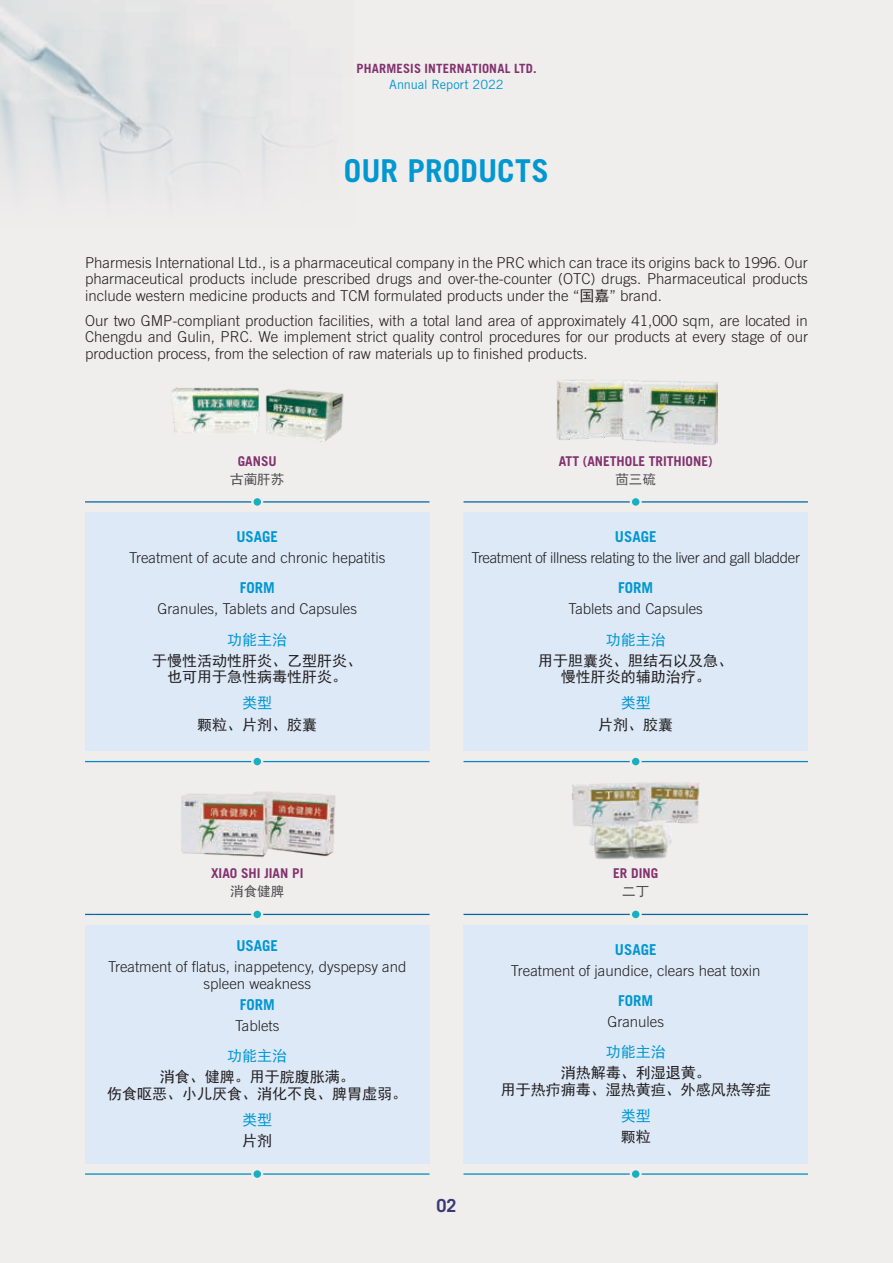
<style>
.page{position:relative;width:893px;height:1263px;background:#f0eded}
.page>*{position:absolute;margin:0;border:0;box-sizing:border-box;transform-origin:0 0}
.t1{font:700 31.5px "Trade Gothic LT Std";letter-spacing:.005em;color:#0197d1}
.t2{font:700 18px "Trade Gothic LT Std";color:#383b76}
.t3{font:300 15px/16.5px "Trade Gothic LT Std";color:#231f20;text-align:justify}
.t4{font:15px/16.5px "Sim Hei";color:#231f20;text-align:center}
.t5{font:300 15px "Trade Gothic LT Std";letter-spacing:-.025em;color:#231f20}
.t6{font:700 15px "Trade Gothic LT Std";color:#0197d1}
.t7{font:15px "Sim Hei";color:#0197d1}
.t8{font:700 13.5px "Trade Gothic LT Std";color:#82326e}
.t9{font:13.5px "Sim Hei";color:#4d4d4f}
.t10{font:700 12.75px "Trade Gothic LT Std";letter-spacing:.02em;color:#82326e}
.t11{font:12.75px "Trade Gothic LT Std";letter-spacing:-.005em;color:#0197d1}
.s1{font-family:"Sim Hei";font-weight:400}
</style>
<div class="page">
<img style="left:0;top:0;width:290px;height:198px">
<div style="left:85px;top:513px;width:344px;height:238px;background:#dde9f7"></div>
<img style="left:171px;top:387px;width:173px;height:55px">
<hr style="left:85px;top:501px;width:344px;height:2px;background:#0173b1">
<svg style="left:252px;top:497px;width:10px;height:10px"></svg>
<div style="left:251px;top:496px;width:12px;height:12px;border:2px solid #fff;border-radius:50%"></div>
<hr style="left:85px;top:761px;width:344px;height:1px;background:#0197d1">
<svg style="left:252px;top:757px;width:10px;height:9px"></svg>
<div style="left:251px;top:755px;width:12px;height:12px;border:2px solid #fff;border-radius:50%"></div>
<div style="left:463px;top:513px;width:345px;height:238px;background:#dde9f7"></div>
<img style="left:557px;top:380px;width:160px;height:64px">
<hr style="left:463px;top:501px;width:345px;height:2px;background:#0173b1">
<svg style="left:631px;top:497px;width:10px;height:10px"></svg>
<div style="left:630px;top:496px;width:12px;height:12px;border:2px solid #fff;border-radius:50%"></div>
<hr style="left:463px;top:761px;width:345px;height:1px;background:#0197d1">
<svg style="left:631px;top:757px;width:10px;height:9px"></svg>
<div style="left:630px;top:755px;width:12px;height:12px;border:2px solid #fff;border-radius:50%"></div>
<img style="left:572px;top:782px;width:128px;height:77px">
<div style="left:463px;top:925px;width:345px;height:238px;background:#dde9f7"></div>
<hr style="left:463px;top:914px;width:345px;height:1px;background:#0173b1">
<svg style="left:631px;top:909px;width:10px;height:10px"></svg>
<div style="left:630px;top:908px;width:12px;height:12px;border:2px solid #fff;border-radius:50%"></div>
<hr style="left:463px;top:1173px;width:345px;height:2px;background:#0197d1">
<svg style="left:631px;top:1169px;width:10px;height:10px"></svg>
<div style="left:630px;top:1168px;width:12px;height:12px;border:2px solid #fff;border-radius:50%"></div>
<img style="left:181px;top:791px;width:155px;height:66px">
<div style="left:85px;top:925px;width:344px;height:238px;background:#dde9f7"></div>
<hr style="left:85px;top:914px;width:344px;height:1px;background:#0173b1">
<svg style="left:252px;top:909px;width:10px;height:10px"></svg>
<div style="left:251px;top:908px;width:12px;height:12px;border:2px solid #fff;border-radius:50%"></div>
<hr style="left:85px;top:1173px;width:344px;height:2px;background:#0197d1">
<svg style="left:252px;top:1169px;width:10px;height:10px"></svg>
<div style="left:251px;top:1168px;width:12px;height:12px;border:2px solid #fff;border-radius:50%"></div>
<p class="t10" style="left:356px;top:60px;width:182px">PHARMESIS INTERNATIONAL LTD.</p>
<p class="t11" style="left:389px;top:76px;width:116px">Annual Report 2022</p>
<h1 class="t1" style="left:344px;top:151px;width:207px">OUR PRODUCTS</h1>
<p class="t3" style="left:85px;top:254px;width:724px">Pharmesis International Ltd., is a pharmaceutical company in the PRC which can trace its origins back to 1996. Our pharmaceutical products include prescribed drugs and over-the-counter (OTC) drugs. Pharmaceutical products include western medicine products and TCM formulated products under the “<span class="s1">国嘉</span>” brand.</p>
<p class="t3" style="left:85px;top:312px;width:724px">Our two GMP-compliant production facilities, with a total land area of approximately 41,000 sqm, are located in Chengdu and Gulin, PRC. We implement strict quality control procedures for our products at every stage of our production process, from the selection of raw materials up to finished products.</p>
<p class="t8" style="left:238px;top:453px;width:41px">GANSU</p>
<p class="t9" style="left:230px;top:472px;width:55px">古蔺肝苏</p>
<p class="t6" style="left:236px;top:528px;width:43px">USAGE</p>
<p class="t3" style="left:129px;top:550px;width:258px">Treatment of acute and chronic hepatitis</p>
<p class="t6" style="left:240px;top:579px;width:37px">FORM</p>
<p class="t3" style="left:158px;top:601px;width:201px">Granules, Tablets and Capsules</p>
<p class="t7" style="left:227px;top:632px;width:61px">功能主治</p>
<p class="t4" style="left:152px;top:652px;width:211px">于慢性活动性肝炎、乙型肝炎、也可用于急性病毒性肝炎。</p>
<p class="t7" style="left:242px;top:695px;width:31px">类型</p>
<p class="t4" style="left:197px;top:716px;width:121px">颗粒、片剂、胶囊</p>
<p class="t8" style="left:559px;top:453px;width:155px">ATT (ANETHOLE TRITHIONE)</p>
<p class="t9" style="left:615px;top:472px;width:42px">茴三硫</p>
<p class="t6" style="left:615px;top:528px;width:43px">USAGE</p>
<p class="t5" style="left:471px;top:549px;width:330px">Treatment of illness relating to the liver and gall bladder</p>
<p class="t6" style="left:618px;top:579px;width:37px">FORM</p>
<p class="t3" style="left:568px;top:601px;width:136px">Tablets and Capsules</p>
<p class="t7" style="left:606px;top:632px;width:61px">功能主治</p>
<p class="t4" style="left:538px;top:652px;width:196px">用于胆囊炎、胆结石以及急、慢性肝炎的辅助治疗。</p>
<p class="t7" style="left:621px;top:695px;width:31px">类型</p>
<p class="t4" style="left:598px;top:716px;width:76px">片剂、胶囊</p>
<p class="t8" style="left:211px;top:865px;width:94px">XIAO SHI JIAN PI</p>
<p class="t9" style="left:230px;top:885px;width:55px">消食健脾</p>
<p class="t6" style="left:236px;top:936px;width:43px">USAGE</p>
<p class="t3" style="left:108px;top:958px;width:300px;text-align:center">Treatment of flatus, inappetency, dyspepsy and spleen weakness</p>
<p class="t6" style="left:240px;top:995px;width:37px">FORM</p>
<p class="t3" style="left:235px;top:1017px;width:46px">Tablets</p>
<p class="t7" style="left:227px;top:1048px;width:61px">功能主治</p>
<p class="t4" style="left:107px;top:1069px;width:301px">消食、健脾。用于脘腹胀满。<br>伤食呕恶、小儿厌食、消化不良、脾胃虚弱。</p>
<p class="t7" style="left:242px;top:1112px;width:31px">类型</p>
<p class="t4" style="left:242px;top:1132px;width:31px">片剂</p>
<p class="t2" style="left:436px;top:1194px;width:22px">02</p>
<p class="t8" style="left:613px;top:865px;width:47px">ER DING</p>
<p class="t9" style="left:622px;top:885px;width:28px">二丁</p>
<p class="t6" style="left:615px;top:940px;width:43px">USAGE</p>
<p class="t3" style="left:511px;top:962px;width:251px">Treatment of jaundice, clears heat toxin</p>
<p class="t6" style="left:618px;top:991px;width:37px">FORM</p>
<p class="t3" style="left:607px;top:1013px;width:58px">Granules</p>
<p class="t7" style="left:606px;top:1044px;width:61px">功能主治</p>
<p class="t4" style="left:501px;top:1065px;width:271px">消热解毒、利湿退黄。<br>用于热疖痈毒、湿热黄疸、外感风热等症</p>
<p class="t7" style="left:621px;top:1108px;width:31px">类型</p>
<p class="t4" style="left:621px;top:1129px;width:31px">颗粒</p>
</div>
